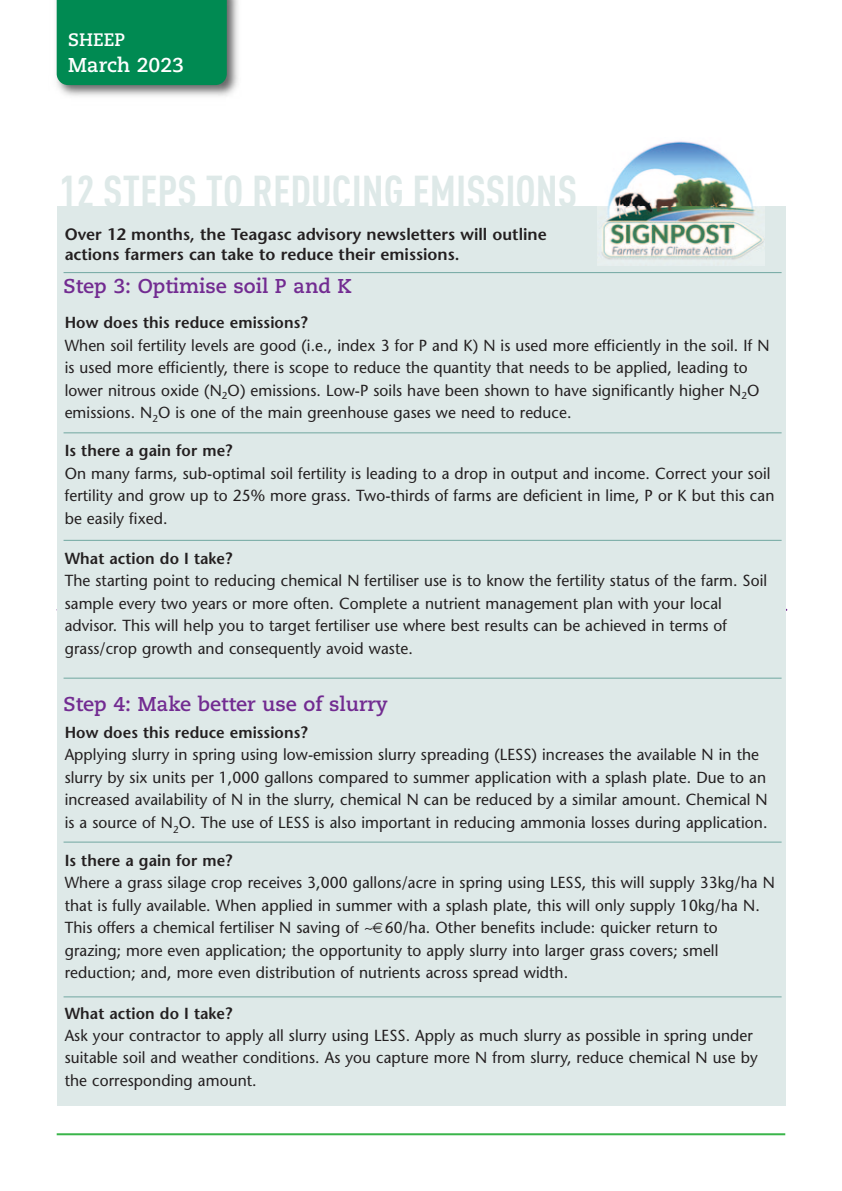
<style>
.page{position:relative;width:842px;height:1191px;background:#fff}
.page>*{position:absolute;margin:0;border:0;box-sizing:border-box;transform-origin:0 0}
.t1{font:700 condensed 44px "DINOT";color:#dee9e8}
.t2{font:700 20px "Caecilia";color:#722b91}
.t3{font:700 20px "Caecilia";color:#fff}
.t4{font:700 18px "Caecilia";color:#fff}
.t5{font:600 16.4px "Stone Sans";color:#231f20}
.t6{font:16px/22.4px "Stone Sans";letter-spacing:.005em;color:#231f20}
.t7{font:600 16px "Stone Sans";letter-spacing:.005em;color:#231f20}
</style>
<div class="page">
<img style="left:56px;top:0;width:182px;height:96px">
<div style="left:57px;top:0;width:170px;height:85px;background:#008a52"></div>
<hr style="left:57px;top:1133px;width:728px;height:2px;background:#3ab54a">
<div style="left:57px;top:206px;width:728px;height:900px;background:#dee9e8"></div>
<hr style="left:64px;top:432px;width:718px;height:1px;background:#71a7a1">
<hr style="left:64px;top:540px;width:718px;height:1px;background:#71a7a1">
<img style="left:597px;top:141px;width:168px;height:122px">
<hr style="left:64px;top:272px;width:718px;height:1px;background:#71a7a1">
<hr style="left:64px;top:677px;width:718px;height:1px;background:#71a7a1">
<hr style="left:64px;top:996px;width:718px;height:1px;background:#71a7a1">
<hr style="left:64px;top:841px;width:718px;height:1px;background:#71a7a1">
<p class="t4" style="left:68px;top:32px;width:59px">SHEEP</p>
<p class="t3" style="left:68px;top:56px;width:118px">March 2023</p>
<p class="t1" style="left:59px;top:166px;width:519px">12 STEPS TO REDUCING EMISSIONS</p>
<p class="t5" style="left:65px;top:228px;width:484px">Over 12 months, the Teagasc advisory newsletters will outline</p>
<p class="t5" style="left:65px;top:248px;width:396px">actions farmers can take to reduce their emissions.</p>
<p class="t2" style="left:64px;top:278px;width:290px">Step 3: Optimise soil P and K</p>
<p class="t7" style="left:65px;top:316px;width:244px">How does this reduce emissions?</p>
<p class="t6" style="left:65px;top:336px;width:706px">When soil fertility levels are good (i.e., index 3 for P and K) N is used more efficiently in the soil. If N is used more efficiently, there is scope to reduce the quantity that needs to be applied, leading to lower nitrous oxide (N<sub>2</sub>O) emissions. Low-P soils have been shown to have significantly higher N<sub>2</sub>O emissions. N<sub>2</sub>O is one of the main greenhouse gases we need to reduce.</p>
<p class="t7" style="left:65px;top:444px;width:169px">Is there a gain for me?</p>
<p class="t6" style="left:65px;top:464px;width:711px">On many farms, sub-optimal soil fertility is leading to a drop in output and income. Correct your soil fertility and grow up to 25% more grass. Two-thirds of farms are deficient in lime, P or K but this can be easily fixed.</p>
<p class="t7" style="left:65px;top:552px;width:169px">What action do I take?</p>
<p class="t6" style="left:65px;top:571px;width:704px">The starting point to reducing chemical N fertiliser use is to know the fertility status of the farm. Soil sample every two years or more often. Complete a nutrient management plan with your local advisor. This will help you to target fertiliser use where best results can be achieved in terms of grass/crop growth and consequently avoid waste.</p>
<p class="t2" style="left:64px;top:695px;width:326px">Step 4: Make better use of slurry</p>
<p class="t7" style="left:65px;top:726px;width:244px">How does this reduce emissions?</p>
<p class="t6" style="left:65px;top:745px;width:704px">Applying slurry in spring using low-emission slurry spreading (LESS) increases the available N in the slurry by six units per 1,000 gallons compared to summer application with a splash plate. Due to an increased availability of N in the slurry, chemical N can be reduced by a similar amount. Chemical N is a source of N<sub>2</sub>O. The use of LESS is also important in reducing ammonia losses during application.</p>
<p class="t7" style="left:65px;top:854px;width:169px">Is there a gain for me?</p>
<p class="t6" style="left:65px;top:873px;width:712px">Where a grass silage crop receives 3,000 gallons/acre in spring using LESS, this will supply 33kg/ha N that is fully available. When applied in summer with a splash plate, this will only supply 10kg/ha N.<br>This offers a chemical fertiliser N saving of ~ 60/ha. Other benefits include: quicker return to grazing; more even application; the opportunity to apply slurry into larger grass covers; smell reduction; and, more even distribution of nutrients across spread width.</p>
<p class="t7" style="left:65px;top:1006px;width:169px">What action do I take?</p>
<p class="t6" style="left:65px;top:1025px;width:694px">Ask your contractor to apply all slurry using LESS. Apply as much slurry as possible in spring under suitable soil and weather conditions. As you capture more N from slurry, reduce chemical N use by the corresponding amount.</p>
</div>
